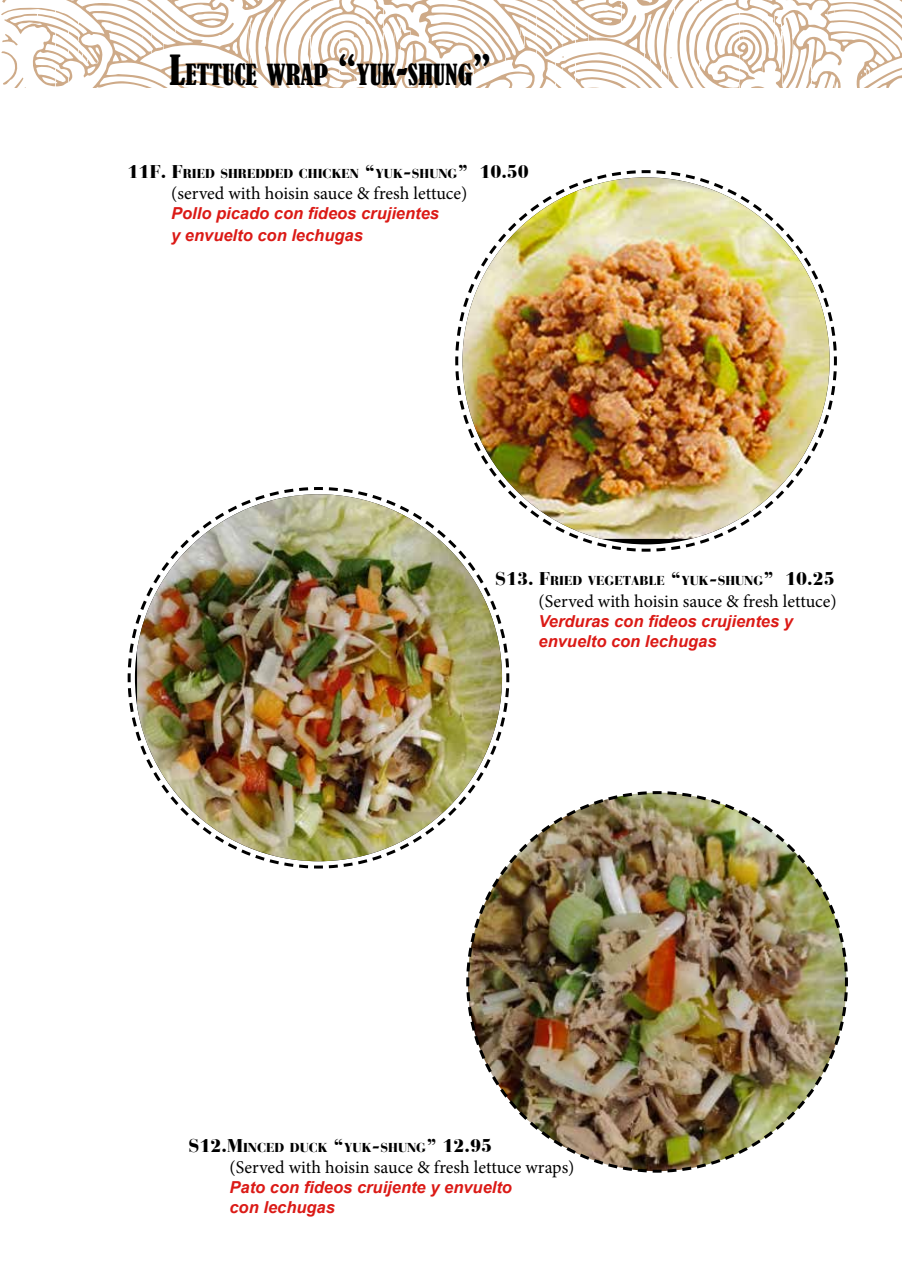
<style>
.page{position:relative;width:902px;height:1276px;background:#fff}
.page>*{position:absolute;margin:0;border:0;box-sizing:border-box;transform-origin:0 0}
.t1{font:condensed 27.3px "Bernard";color:#000}
.t2{font:18px "Minion Pro";color:#000}
.t3{font:italic 700 16.5px/19.8px "Arial";color:#db1a16}
.t4{font:900 12.6px "Bodoni Recut Black S Si";color:#000}
.s1{font-size:39px}
.s2{font-size:18px}
</style>
<div class="page">
<svg style="left:1px;top:0;width:900px;height:87px"></svg>
<img style="left:455px;top:170px;width:382px;height:382px">
<img style="left:455px;top:368px;width:186px;height:184px">
<img style="left:127px;top:485px;width:383px;height:384px">
<img style="left:326px;top:682px;width:184px;height:187px">
<img style="left:464px;top:789px;width:384px;height:384px">
<h1 class="t1" style="left:169px;top:59px;width:323px"><span class="s1">L</span>ETTUCE WRAP <span class="s1">“</span>YUK<span class="s1">-</span>SHUNG<span class="s1">”</span></h1>
<p class="t4" style="left:128px;top:165px;width:403px"><span class="s2">11F. F</span>RIED SHREDDED CHICKEN <span class="s2">“</span>YUK<span class="s2">-</span>SHUNG<span class="s2">” 10.50</span></p>
<p class="t2" style="left:171px;top:181px;width:298px">(served with hoisin sauce &amp; fresh lettuce)</p>
<p class="t3" style="left:171px;top:203px;width:269px;line-height:21.6px">Pollo picado con fideos crujientes y envuelto con lechugas</p>
<p class="t4" style="left:495px;top:573px;width:341px"><span class="s2">S13. F</span>RIED VEGETABLE <span class="s2">“</span>YUK<span class="s2">-</span>SHUNG<span class="s2">” 10.25</span></p>
<p class="t2" style="left:538px;top:589px;width:300px">(Served with hoisin sauce &amp; fresh lettuce)</p>
<p class="t3" style="left:538px;top:611px;width:256px">Verduras con fideos crujientes y envuelto con lechugas</p>
<p class="t4" style="left:188px;top:1139px;width:305px"><span class="s2">S12.M</span>INCED DUCK <span class="s2">“</span>YUK<span class="s2">-</span>SHUNG<span class="s2">” 12.95</span></p>
<p class="t2" style="left:229px;top:1155px;width:346px">(Served with hoisin sauce &amp; fresh lettuce wraps)</p>
<p class="t3" style="left:229px;top:1178px;width:284px">Pato con fideos cruijente y envuelto con lechugas</p>
</div>
